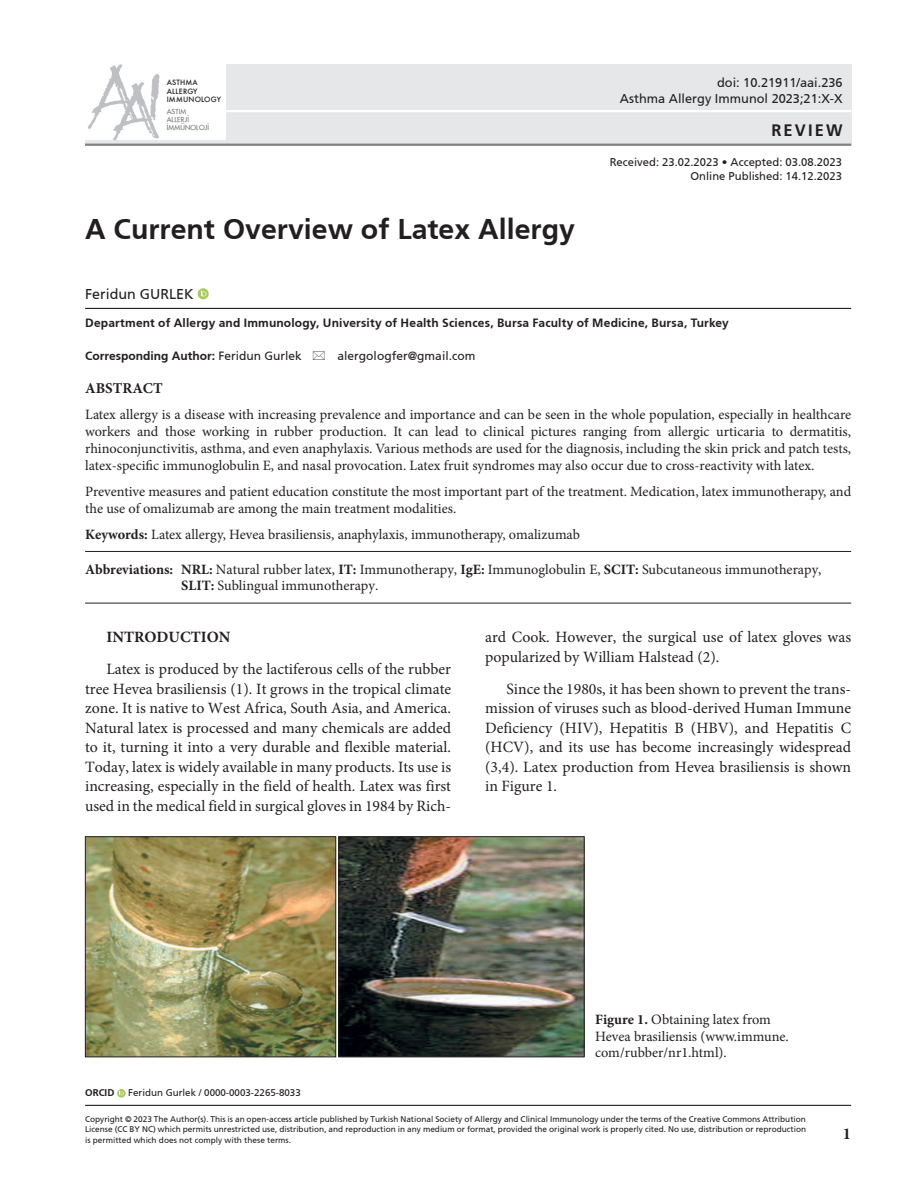
<style>
.page{position:relative;width:915px;height:1191px;background:#fff}
.page>*{position:absolute;margin:0;border:0;box-sizing:border-box;transform-origin:0 0}
.t1{font:700 28.5px "Frutiger";color:#231f20}
.t2{font:700 16.5px "Frutiger";letter-spacing:.13em;color:#231f20}
.t3{font:700 16.5px "Minion Pro";color:#231f20}
.t4{font:15.75px/19.5px "Minion Pro";color:#231f20;text-align:justify}
.t5{font:700 15.75px "Minion Pro";color:#231f20}
.t6{font:700 15px "Minion Pro";color:#231f20}
.t7{font:14.25px/17.2px "Minion Pro";color:#231f20}
.t8{font:14.25px "Frutiger Roman";color:#231f20}
.t9{font:12.75px/16.5px "Frutiger Roman";color:#231f20;text-align:right}
.t10{font:700 12px "Frutiger";letter-spacing:.01em;color:#231f20}
.t11{font:12px "Frutiger Roman";color:#231f20}
.t12{font:11.25px/13.5px "Frutiger Roman";color:#231f20;text-align:right}
.t13{font:9.75px "Frutiger Roman";color:#231f20}
.t14{font:700 9.75px "Frutiger";color:#231f20}
.t15{font:8.25px/10.5px "Frutiger Roman";color:#231f20;text-align:justify}
.t16{font:500 7.05px/8.6px "Futura";letter-spacing:.025em;color:#231f20}
.t17{font:6.75px/8.1px "Futura";letter-spacing:.025em;color:#6c6d70}
.s1{font-family:"Frutiger Roman";font-weight:400}
.s2{font-weight:700}
</style>
<div class="page">
<div style="left:85px;top:64px;width:765px;height:81px;background:#e6e7e9"></div>
<hr style="left:85px;top:144px;width:765px;height:2px;background:#808285">
<hr style="left:216px;top:110px;width:634px;height:2px;background:#fff">
<img style="left:85px;top:64px;width:141px;height:76px">
<hr style="left:85px;top:1104px;width:765px;height:2px;background:#231f20">
<hr style="left:85px;top:308px;width:765px;height:1px;background:#231f20">
<svg style="left:197px;top:288px;width:12px;height:11px"></svg>
<svg style="left:200px;top:290px;width:6px;height:6px"></svg>
<svg style="left:117px;top:1089px;width:9px;height:8px"></svg>
<svg style="left:119px;top:1090px;width:5px;height:5px"></svg>
<hr style="left:85px;top:551px;width:765px;height:1px;background:#231f20">
<hr style="left:85px;top:602px;width:765px;height:1px;background:#231f20">
<img style="left:87px;top:838px;width:247px;height:217px">
<div style="left:85px;top:836px;width:251px;height:221px;border:1px solid #231f20"></div>
<img style="left:340px;top:838px;width:242px;height:217px">
<div style="left:338px;top:836px;width:246px;height:221px;border:1px solid #231f20"></div>
<p class="t16" style="left:167px;top:78px;width:56px">ASTHMA<br>ALLERGY<br>IMMUNOLOGY</p>
<p class="t17" style="left:167px;top:107px;width:44px">ASTIM<br>ALLERJİ<br>İMMÜNOLOJİ</p>
<h1 class="t1" style="left:85px;top:212px;width:491px">A Current Overview of Latex Allergy</h1>
<p class="t8" style="left:85px;top:286px;width:110px">Feridun GURLEK</p>
<p class="t9" style="left:619px;top:74px;width:224px">doi: 10.21911/aai.236<br>Asthma Allergy Immunol 2023;21:X-X</p>
<p class="t2" style="left:771px;top:120px;width:73px">REVIEW</p>
<p class="t12" style="left:609px;top:155px;width:233px">Received: 23.02.2023 • Accepted: 03.08.2023<br>Online Published: 14.12.2023</p>
<p class="t10" style="left:85px;top:315px;width:645px">Department of Allergy and Immunology, University of Health Sciences, Bursa Faculty of Medicine, Bursa, Turkey</p>
<p class="t10" style="left:85px;top:348px;width:218px">Corresponding Author: <span class="s1">Feridun Gurlek</span></p>
<p class="t11" style="left:337px;top:348px;width:139px">alergologfer@gmail.com</p>
<p class="t6" style="left:85px;top:377px;width:79px">ABSTRACT</p>
<p class="t7" style="left:85px;top:405px;width:767px;text-align:justify">Latex allergy is a disease with increasing prevalence and importance and can be seen in the whole population, especially in healthcare workers and those working in rubber production. It can lead to clinical pictures ranging from allergic urticaria to dermatitis, rhinoconjunctivitis, asthma, and even anaphylaxis. Various methods are used for the diagnosis, including the skin prick and patch tests, latex-specific immunoglobulin E, and nasal provocation. Latex fruit syndromes may also occur due to cross-reactivity with latex.</p>
<p class="t7" style="left:85px;top:483px;width:767px">Preventive measures and patient education constitute the most important part of the treatment. Medication, latex immunotherapy, and the use of omalizumab are among the main treatment modalities.</p>
<p class="t7" style="left:85px;top:526px;width:496px"><span class="s2">Keywords:</span> Latex allergy, Hevea brasiliensis, anaphylaxis, immunotherapy, omalizumab</p>
<p class="t7" style="left:181px;top:561px;width:641px;line-height:16.5px;text-indent:-96px"><span class="s2">Abbreviations: NRL:</span> Natural rubber latex, <span class="s2">IT:</span> Immunotherapy, <span class="s2">IgE:</span> Immunoglobulin E, <span class="s2">SCIT:</span> Subcutaneous immunotherapy,<br><span class="s2">SLIT:</span> Sublingual immunotherapy.</p>
<p class="t5" style="left:106px;top:626px;width:126px">INTRODUCTION</p>
<p class="t4" style="left:85px;top:659px;width:367px;text-indent:21px">Latex is produced by the lactiferous cells of the rubber tree Hevea brasiliensis (1). It grows in the tropical climate zone. It is native to West Africa, South Asia, and America.<br>Natural latex is processed and many chemicals are added to it, turning it into a very durable and flexible material.<br>Today, latex is widely available in many products. Its use is increasing, especially in the field of health. Latex was first used in the medical field in surgical gloves in 1984 by Rich-</p>
<p class="t4" style="left:485px;top:627px;width:367px">ard Cook. However, the surgical use of latex gloves was popularized by William Halstead (2).</p>
<p class="t4" style="left:485px;top:679px;width:367px;text-indent:21px">Since the 1980s, it has been shown to prevent the trans&shy;mission of viruses such as blood-derived Human Immune Deficiency (HIV), Hepatitis B (HBV), and Hepatitis C (HCV), and its use has become increasingly widespread (3,4). Latex production from Hevea brasiliensis is shown in Figure 1.</p>
<p class="t14" style="left:85px;top:1087px;width:31px">ORCID</p>
<p class="t13" style="left:128px;top:1087px;width:174px">Feridun Gurlek / 0000-0003-2265-8033</p>
<p class="t7" style="left:595px;top:1011px;width:195px;line-height:16.5px"><span class="s2">Figure 1.</span> Obtaining latex from<br>Hevea brasiliensis (www.immune. com/rubber/nr1.html).</p>
<p class="t15" style="left:85px;top:1113px;width:722px">Copyright © 2023 The Author(s). This is an open-access article published by Turkish National Society of Allergy and Clinical Immunology under the terms of the Creative Commons Attribution License (CC BY NC) which permits unrestricted use, distribution, and reproduction in any medium or format, provided the original work is properly cited. No use, distribution or reproduction is permitted which does not comply with these terms.</p>
<p class="t3" style="left:842px;top:1121px;width:10px">1</p>
</div>
